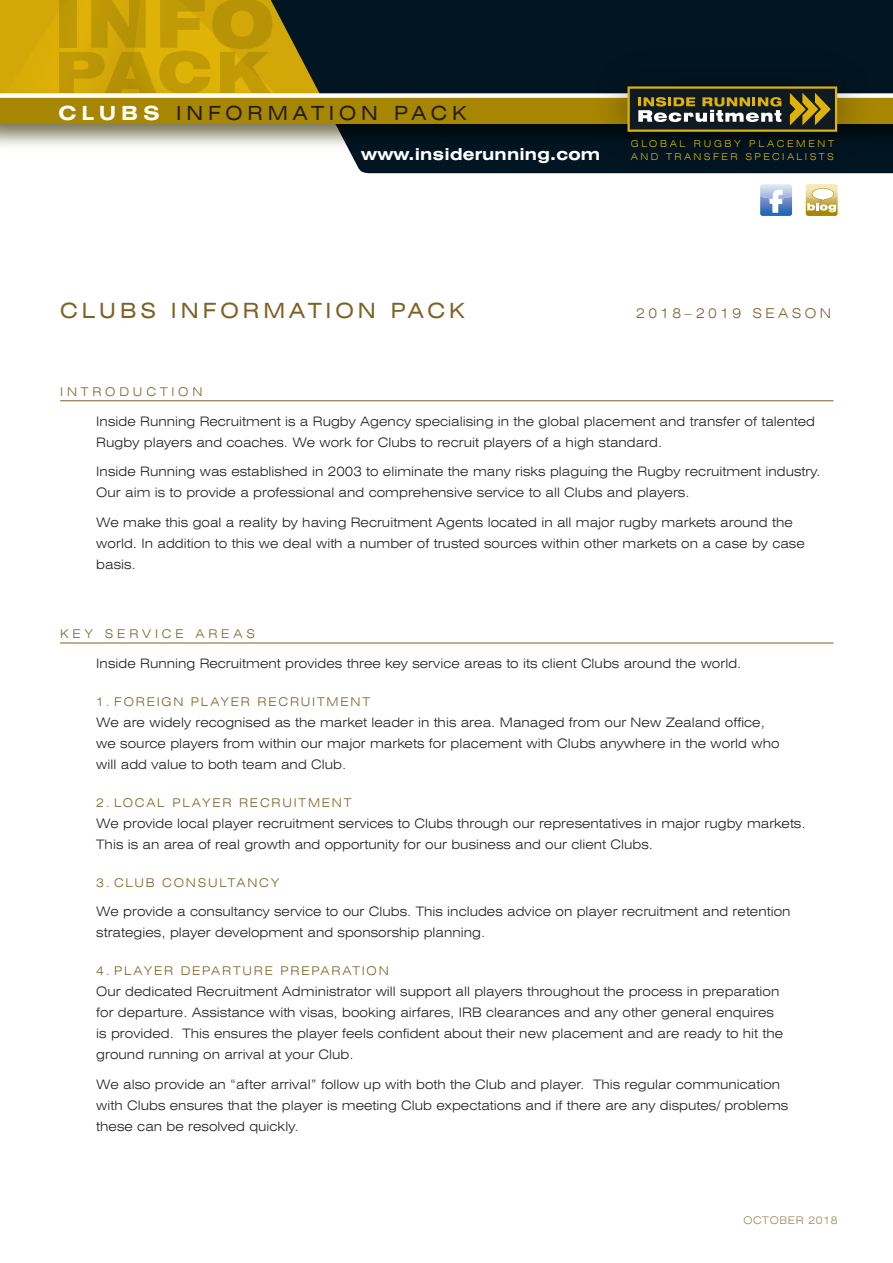
<style>
.page{position:relative;width:893px;height:1263px;background:#fff}
.page>*{position:absolute;margin:0;border:0;box-sizing:border-box;transform-origin:0 0}
.t1{font:expanded 21px "Swiss 721 BT";letter-spacing:.19em;color:#7d6125}
.t2{font:expanded 19.5px "Swiss 721 BT";letter-spacing:.25em;color:#231f20}
.t3{font:700 expanded 16.5px "Swiss 721 BT";letter-spacing:.01em;color:#fff}
.t4{font:300 expanded 13.5px "Swiss 721 BT";letter-spacing:.25em;color:#7d6125}
.t5{font:300 expanded 13.05px/21px "Swiss 721 BT";letter-spacing:.005em;color:#231f20}
.t6{font:300 expanded 12px "Swiss 721 BT";letter-spacing:.15em;color:#7d6125}
.t7{font:300 expanded 12px "Swiss 721 BT";letter-spacing:.32em;color:#7d6125}
.t8{font:300 expanded 10.5px "Swiss 721 BT";letter-spacing:.065em;color:#9d8453}
.t9{font:300 expanded 9.45px "Swiss 721 BT";letter-spacing:.25em;color:#e2b608}
.s1{font-weight:700;color:#fff}
</style>
<div class="page">
<div style="left:282px;top:0;width:611px;height:173px;background:#011622"></div>
<img style="left:0;top:85px;width:893px;height:73px">
<div style="left:0;top:97px;width:893px;height:27px;background:#a78602"></div>
<svg style="left:0;top:0;width:282px;height:93px"></svg>
<div style="left:0;top:93px;width:893px;height:5px;background:#fff"></div>
<img style="left:577px;top:36px;width:310px;height:138px">
<svg style="left:627px;top:86px;width:210px;height:46px"></svg>
<hr style="left:60px;top:400px;width:773px;height:1px;background:#7d6125">
<hr style="left:60px;top:643px;width:773px;height:1px;background:#7d6125">
<svg style="left:806px;top:184px;width:32px;height:32px"></svg>
<svg style="left:760px;top:184px;width:32px;height:32px"></svg>
<h2 class="t2" style="left:59px;top:101px;width:409px"><span class="s1">Clubs</span> INFORMATION PACK</h2>
<p class="t9" style="left:631px;top:138px;width:11px">GLOBAL</p>
<p class="t9" style="left:694px;top:138px;width:11px">RUGBY</p>
<p class="t9" style="left:749px;top:138px;width:20px">P LACEMENT</p>
<p class="t3" style="left:361px;top:144px;width:240px">www.insiderunning.com</p>
<p class="t9" style="left:631px;top:151px;width:10px">AND</p>
<p class="t9" style="left:666px;top:151px;width:10px">TRAN</p>
<p class="t9" style="left:704px;top:151px;width:27px">SFER</p>
<p class="t9" style="left:745px;top:151px;width:90px">SPEC IAL ISTS</p>
<h1 class="t1" style="left:60px;top:298px;width:141px">C LUBS INFORMATION</h1>
<h1 class="t1" style="left:391px;top:298px;width:38px">PACK</h1>
<p class="t4" style="left:636px;top:305px;width:196px">2018–2019 Seas on</p>
<p class="t7" style="left:60px;top:385px;width:144px">Introducti on</p>
<p class="t5" style="left:96px;top:410px;width:720px">Inside Running Recruitment is a Rugby Agency specialising in the global placement and transfer of talented<br>Rugby players and coaches. We work for Clubs to recruit players of a high standard.</p>
<p class="t5" style="left:96px;top:461px;width:726px">Inside Running was established in 2003 to eliminate the many risks plaguing the Rugby recruitment industry.<br>Our aim is to provide a professional and comprehensive service to all Clubs and players.</p>
<p class="t5" style="left:96px;top:511px;width:710px">We make this goal a reality by having Recruitment Agents located in all major rugby markets around the world. In addition to this we deal with a number of trusted sources within other markets on a case by case basis.</p>
<p class="t7" style="left:60px;top:627px;width:194px">Key Servi ce Areas</p>
<p class="t5" style="left:96px;top:653px;width:647px">Inside Running Recruitment provides three key service areas to its client Clubs around the world.</p>
<p class="t6" style="left:96px;top:694px;width:275px">1. Forei gn Player Recruitment</p>
<p class="t5" style="left:96px;top:712px;width:685px">We are widely recognised as the market leader in this area. M anaged from our New Zealand office, we source players from within our major markets for placement with Clubs anywhere in the world who will add value to both team and Club.</p>
<p class="t6" style="left:96px;top:795px;width:26px">2. LOCAL</p>
<p class="t6" style="left:172px;top:795px;width:21px">PLAYER</p>
<p class="t6" style="left:239px;top:795px;width:12px">RECRU</p>
<p class="t6" style="left:294px;top:795px;width:17px">ITMENT</p>
<p class="t5" style="left:96px;top:813px;width:711px">We provide local player recruitment services to Clubs through our representatives in major rugby markets.<br>This is an area of real growth and opportunity for our business and our client Clubs.</p>
<p class="t6" style="left:96px;top:875px;width:78px">3. C lub CON</p>
<p class="t6" style="left:198px;top:875px;width:22px">SULTANCY</p>
<p class="t5" style="left:96px;top:901px;width:696px">We provide a consultancy service to our Clubs. This includes advice on player recruitment and retention strategies, player development and sponsorship planning.</p>
<p class="t6" style="left:96px;top:964px;width:39px">4. PLAYER</p>
<p class="t6" style="left:181px;top:964px;width:42px">DE PARTURE</p>
<p class="t6" style="left:281px;top:964px;width:51px">PREPARAT</p>
<p class="t6" style="left:362px;top:964px;width:17px">ION</p>
<p class="t5" style="left:96px;top:981px;width:688px">Our dedicated Recruitment Administrator will support all players throughout the process in preparation for departure. Assistance with visas, booking airfares, IRB clearances and any other general enquires is provided. This ensures the player feels confident about their new placement and are ready to hit the ground running on arrival at your Club.</p>
<p class="t5" style="left:96px;top:1074px;width:694px">We also provide an “after arrival” follow up with both the Club and player. This regular communication with Clubs ensures that the player is meeting Club expectations and if there are any disputes/ problems these can be resolved quickly.</p>
<p class="t8" style="left:743px;top:1214px;width:96px">october 2018</p>
</div>
